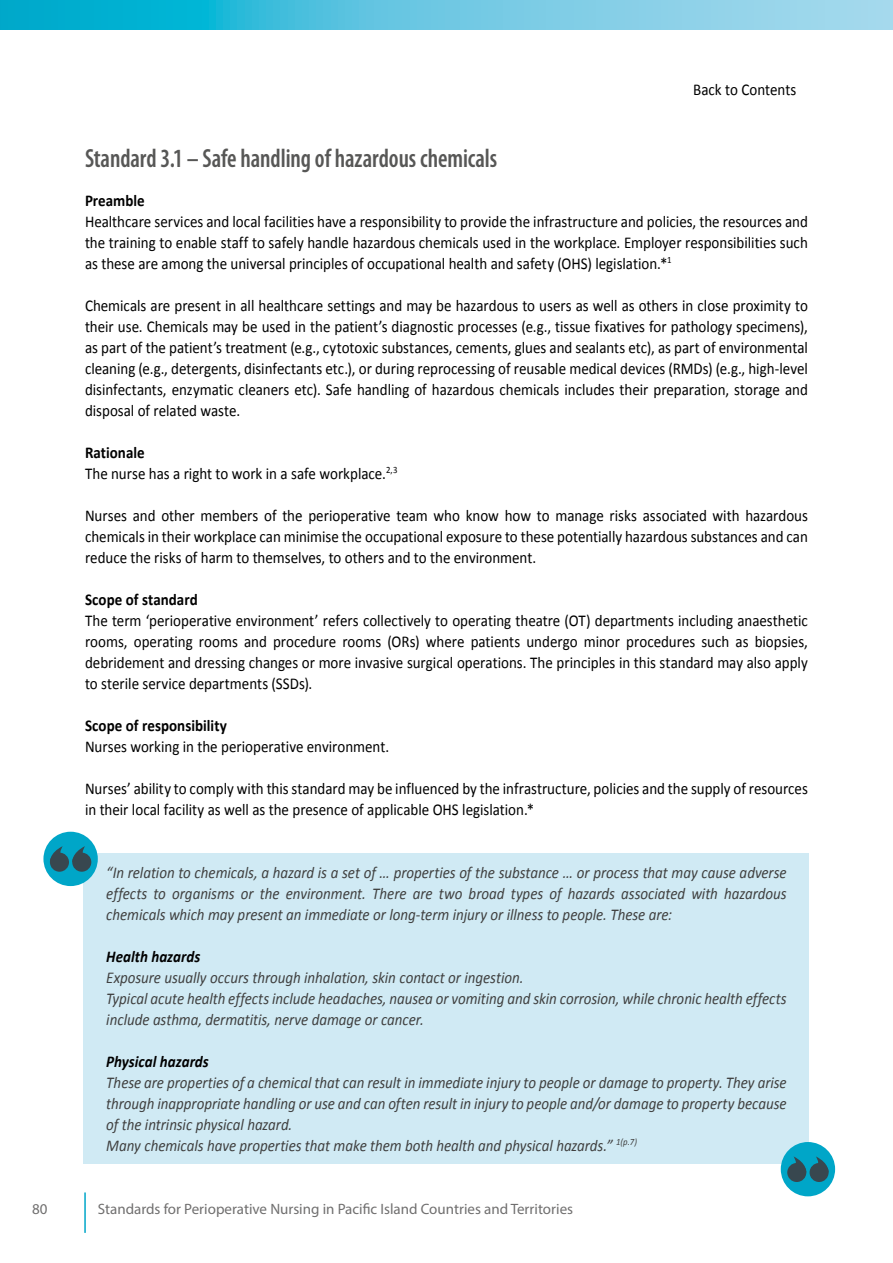
<style>
.page{position:relative;width:893px;height:1263px;background:#fff}
.page>*{position:absolute;margin:0;border:0;box-sizing:border-box;transform-origin:0 0}
.t1{font:600 condensed 26.4px "Myriad Pro";letter-spacing:-.005em;color:#575756;scale:.91 1}
.t2{font:16.5px/21px "Calibri";color:#000;text-align:justify;scale:.91 1}
.t3{font:italic 16.5px/21px "Calibri";letter-spacing:-.005em;color:#404040;scale:.91 1}
.t4{font:700 16.5px "Calibri";letter-spacing:.005em;color:#000;scale:.91 1}
.t5{font:italic 700 16.5px "Calibri";color:#000;scale:.91 1}
.t6{font:15px "Myriad Pro";color:#706f6f}
.s1{font-weight:700}
</style>
<div class="page">
<svg style="left:0;top:0;width:892px;height:30px;background:#5ac4df"></svg>
<hr style="left:84px;top:1192px;width:2px;height:41px;background:#00a6c8">
<hr style="left:892px;top:0;width:1px;height:30px;background:#a6daed">
<div style="left:84px;top:853px;width:725px;height:79px;background:#d0eaf4"></div>
<div style="left:84px;top:916px;width:725px;height:37px;background:#d0eaf4"></div>
<div style="left:84px;top:937px;width:725px;height:37px;background:#d0eaf4"></div>
<div style="left:84px;top:958px;width:725px;height:37px;background:#d0eaf4"></div>
<div style="left:84px;top:979px;width:725px;height:58px;background:#d0eaf4"></div>
<div style="left:84px;top:1021px;width:725px;height:37px;background:#d0eaf4"></div>
<div style="left:84px;top:1042px;width:725px;height:37px;background:#d0eaf4"></div>
<div style="left:84px;top:1063px;width:725px;height:79px;background:#d0eaf4"></div>
<div style="left:84px;top:1126px;width:725px;height:37px;background:#d0eaf4"></div>
<div style="left:43px;top:832px;width:55px;height:54px;background:#00a6c8;border-radius:50%"></div>
<div style="left:50px;top:853px;width:19px;height:19px;background:#38474f;border-radius:50%"></div>
<svg style="left:50px;top:846px;width:13px;height:13px"></svg>
<div style="left:72px;top:853px;width:19px;height:19px;background:#38474f;border-radius:50%"></div>
<svg style="left:72px;top:846px;width:13px;height:15px"></svg>
<div style="left:781px;top:1142px;width:54px;height:54px;background:#00a6c8;border-radius:50%"></div>
<div style="left:809px;top:1163px;width:20px;height:19px;background:#38474f;border-radius:50%"></div>
<svg style="left:816px;top:1156px;width:13px;height:16px"></svg>
<div style="left:787px;top:1163px;width:19px;height:19px;background:#38474f;border-radius:50%"></div>
<svg style="left:793px;top:1156px;width:14px;height:16px"></svg>
<p class="t2" style="left:693px;top:80px;width:115px">Back to Contents</p>
<h1 class="t1" style="left:85px;top:142px;width:455px">Standard 3.1 – Safe handling of hazardous chemicals</h1>
<p class="t4" style="left:85px;top:190px;width:67px">Preamble</p>
<p class="t2" style="left:85px;top:211px;width:796px">Healthcare services and local facilities have a responsibility to provide the infrastructure and policies, the resources and the training to enable staff to safely handle hazardous chemicals used in the workplace. Employer responsibilities such as these are among the universal principles of occupational health and safety (OHS) legislation.*<sup>1</sup></p>
<p class="t2" style="left:85px;top:295px;width:796px">Chemicals are present in all healthcare settings and may be hazardous to users as well as others in close proximity to their use. Chemicals may be used in the patient’s diagnostic processes (e.g., tissue fixatives for pathology specimens), as part of the patient’s treatment (e.g., cytotoxic substances, cements, glues and sealants etc), as part of environmental cleaning (e.g., detergents, disinfectants etc.), or during reprocessing of reusable medical devices (RMDs) (e.g., high-level disinfectants, enzymatic cleaners etc). Safe handling of hazardous chemicals includes their preparation, storage and disposal of related waste.</p>
<p class="t2" style="left:85px;top:442px;width:345px"><span class="s1">Rationale<br></span>The nurse has a right to work in a safe workplace.<sup>2,3</sup></p>
<p class="t2" style="left:85px;top:505px;width:796px">Nurses and other members of the perioperative team who know how to manage risks associated with hazardous chemicals in their workplace can minimise the occupational exposure to these potentially hazardous substances and can reduce the risks of harm to themselves, to others and to the environment.</p>
<p class="t4" style="left:85px;top:589px;width:125px">Scope of standard</p>
<p class="t2" style="left:85px;top:610px;width:796px">The term ‘perioperative environment’ refers collectively to operating theatre (OT) departments including anaesthetic rooms, operating rooms and procedure rooms (ORs) where patients undergo minor procedures such as biopsies, debridement and dressing changes or more invasive surgical operations. The principles in this standard may also apply to sterile service departments (SSDs).</p>
<p class="t4" style="left:85px;top:715px;width:157px">Scope of responsibility</p>
<p class="t2" style="left:85px;top:736px;width:336px">Nurses working in the perioperative environment.</p>
<p class="t2" style="left:85px;top:778px;width:796px">Nurses’ ability to comply with this standard may be influenced by the infrastructure, policies and the supply of resources in their local facility as well as the presence of applicable OHS legislation.*</p>
<p class="t3" style="left:106px;top:861px;width:749px;text-align:justify">“In relation to chemicals, a hazard is a set of … properties of the substance … or process that may cause adverse effects to organisms or the environment. There are two broad types of hazards associated with hazardous chemicals which may present an immediate or long-term injury or illness to people. These are:</p>
<p class="t5" style="left:106px;top:946px;width:105px">Health hazards</p>
<p class="t3" style="left:106px;top:966px;width:749px">Exposure usually occurs through inhalation, skin contact or ingestion.<br>Typical acute health effects include headaches, nausea or vomiting and skin corrosion, while chronic health effects include asthma, dermatitis, nerve damage or cancer.</p>
<p class="t5" style="left:106px;top:1051px;width:114px">Physical hazards</p>
<p class="t3" style="left:106px;top:1071px;width:749px">These are properties of a chemical that can result in immediate injury to people or damage to property. They arise through inappropriate handling or use and can often result in injury to people and/or damage to property because of the intrinsic physical hazard.<br>Many chemicals have properties that make them both health and physical hazards.” <sup>1(p.7)</sup></p>
<p class="t6" style="left:32px;top:1200px;width:17px">80</p>
<p class="t6" style="left:98px;top:1200px;width:477px">Standards for Perioperative Nursing in Pacific Island Countries and Territories</p>
</div>
